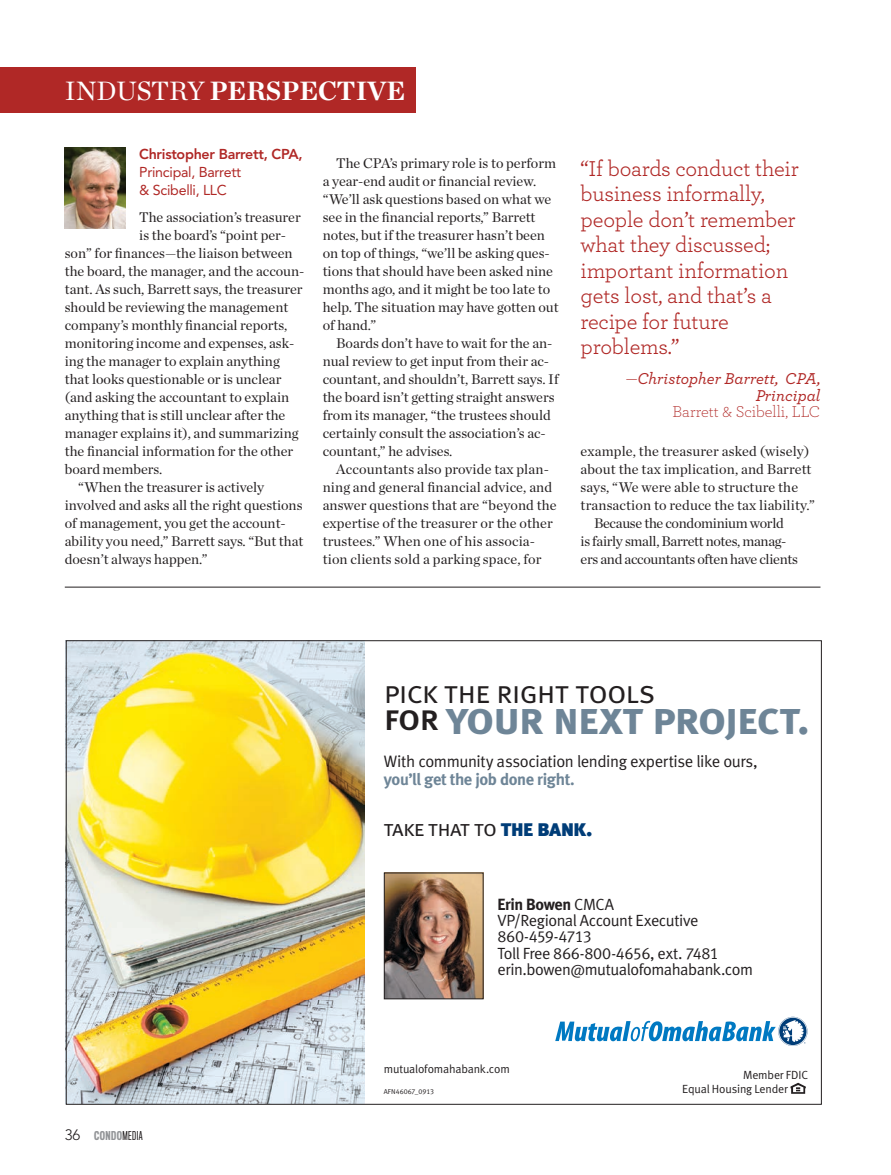
<style>
.page{position:relative;width:891px;height:1175px;background:#fff}
.page>*{position:absolute;margin:0;border:0;box-sizing:border-box;transform-origin:0 0}
.t1{font:45.6px "Meta Bold LF Caps";letter-spacing:-.035em;color:#6e8597}
.t2{font:31.5px "Meta Normal LF Caps";letter-spacing:-.03em;color:#231f20}
.t3{font:700 27px "Chronicle Deck";color:#fff}
.t4{font:22.5px/25.5px "Archer";letter-spacing:-.01em;color:#b02826}
.t5{font:22.35px "Meta Normal LF Caps";letter-spacing:-.035em;color:#231f20}
.t6{font:16.5px "Meta Normal LF";letter-spacing:-.025em;color:#231f20}
.t7{font:italic 500 16.5px/16.5px "Archer";color:#b02826;text-align:right}
.t8{font:16.5px "Meta Bold LF";letter-spacing:-.025em;color:#6e8597}
.t9{font:300 16.5px "Archer";color:#b02826}
.t10{font:16.2px/16.2px "Meta Normal LF";letter-spacing:-.03em;color:#231f20}
.t11{font:700 16.2px "Meta";letter-spacing:-.025em;color:#231f20}
.t12{font:14.25px/18px "Chronicle Deck";color:#231f20}
.t13{font:14.25px "Chronicle Deck";letter-spacing:-.02em;color:#231f20}
.t14{font:14.25px/18px "Avenir";letter-spacing:-.02em;color:#b02826}
.t15{font:800 14.25px "Avenir";letter-spacing:-.02em;color:#b02826}
.t16{font:11.85px/14.2px "Meta Normal LF";letter-spacing:-.015em;color:#231f20}
.t17{font:500 11.25px "Titling Gothic FB Comp";letter-spacing:.04em;color:#939598}
.t18{font:7.05px "Meta Normal LF";color:#231f20}
.s1{font-weight:400}
.s2{font-weight:300;font-style:normal}
.s3{font-family:"Meta Medium LF Caps";font-size:36.15px;color:#231f20}
.s4{font-family:"Meta Black LF Caps";color:#003d78}
.s5{font-family:"Meta Normal LF";font-weight:400}
.s6{font-family:"Avenir";font-weight:300;font-size:15px;color:#231f20}
.s7{font-weight:400;color:#231f20}
</style>
<div class="page">
<hr style="left:65px;top:586px;width:755px;height:1px;background:#231f20">
<img style="left:65px;top:148px;width:61px;height:80px">
<div style="left:0;top:68px;width:416px;height:45px;background:#b02826"></div>
<img style="left:68px;top:642px;width:296px;height:460px">
<svg style="left:555px;top:1016px;width:252px;height:30px"></svg>
<svg style="left:791px;top:1082px;width:15px;height:11px"></svg>
<img style="left:386px;top:874px;width:96px;height:123px">
<div style="left:384px;top:872px;width:100px;height:127px;border:1px solid #231f20"></div>
<h3 class="t3" style="left:65px;top:69px;width:342px"><span class="s1">INDUSTRY</span> PERSPECTIVE</h3>
<p class="t15" style="left:139px;top:146px;width:165px">Christopher Barrett, CPA,</p>
<p class="t14" style="left:139px;top:163px;width:103px">Principal, Barrett &amp; Scibelli, LLC</p>
<p class="t12" style="left:139px;top:208px;width:163px">The association’s treasurer</p>
<p class="t12" style="left:139px;top:226px;width:148px">is the board’s “point per-</p>
<p class="t12" style="left:65px;top:244px;width:229px">son” for finances—the liaison between</p>
<p class="t12" style="left:65px;top:262px;width:241px">the board, the manager, and the accoun-</p>
<p class="t12" style="left:65px;top:280px;width:239px">tant. As such, Barrett says, the treasurer</p>
<p class="t12" style="left:65px;top:298px;width:225px">should be reviewing the management</p>
<p class="t12" style="left:65px;top:316px;width:224px">company’s monthly financial reports,</p>
<p class="t12" style="left:65px;top:333px;width:231px">monitoring income and expenses, ask-</p>
<p class="t12" style="left:65px;top:351px;width:216px">ing the manager to explain anything</p>
<p class="t12" style="left:65px;top:369px;width:218px">that looks questionable or is unclear</p>
<p class="t12" style="left:65px;top:387px;width:226px">(and asking the accountant to explain</p>
<p class="t12" style="left:65px;top:405px;width:222px">anything that is still unclear after the</p>
<p class="t12" style="left:65px;top:423px;width:235px">manager explains it), and summarizing</p>
<p class="t12" style="left:65px;top:441px;width:230px">the financial information for the other</p>
<p class="t12" style="left:65px;top:459px;width:99px">board members.</p>
<p class="t12" style="left:78px;top:477px;width:187px">“When the treasurer is actively</p>
<p class="t12" style="left:65px;top:495px;width:239px">involved and asks all the right questions</p>
<p class="t12" style="left:65px;top:513px;width:223px">of management, you get the account-</p>
<p class="t12" style="left:65px;top:531px;width:240px">ability you need,” Barrett says. “But that</p>
<p class="t12" style="left:65px;top:549px;width:144px">doesn’t always happen.”</p>
<p class="t12" style="left:323px;top:153px;width:238px;text-indent:13px">The CPA’s primary role is to perform a year-end audit or financial review. “We’ll ask questions based on what we see in the financial reports,” Barrett notes, but if the treasurer hasn’t been on top of things, “we’ll be asking ques&shy;tions that should have been asked nine months ago, and it might be too late to help. The situation may have gotten out of hand.”</p>
<p class="t12" style="left:323px;top:333px;width:238px;text-indent:13px">Boards don’t have to wait for the an&shy;nual review to get input from their ac&shy;countant, and shouldn’t, Barrett says. If the board isn’t getting straight answers from its manager, “the trustees should certainly consult the association’s ac&shy;countant,” he advises.</p>
<p class="t12" style="left:323px;top:459px;width:236px;text-indent:13px">Accountants also provide tax plan&shy;ning and general financial advice, and answer questions that are “beyond the expertise of the treasurer or the other trustees.” When one of his associa&shy;tion clients sold a parking space, for</p>
<h3 class="t4" style="left:581px;top:155px;width:220px">“If boards conduct their business informally, people don’t remember what they discussed; important information gets lost, and that’s a recipe for future problems.”</h3>
<p class="t7" style="left:626px;top:370px;width:196px"><span class="s2">—</span>Christopher Barrett, CPA,<br>Principal</p>
<p class="t9" style="left:672px;top:401px;width:150px">Barrett &amp; Scibelli, LLC</p>
<p class="t12" style="left:581px;top:441px;width:231px">example, the treasurer asked (wisely)</p>
<p class="t12" style="left:581px;top:459px;width:233px">about the tax implication, and Barrett</p>
<p class="t12" style="left:581px;top:477px;width:219px">says, “We were able to structure the</p>
<p class="t12" style="left:581px;top:495px;width:236px">transaction to reduce the tax liability.”</p>
<p class="t13" style="left:594px;top:512px;width:191px">Because the condominium world</p>
<p class="t13" style="left:581px;top:530px;width:207px">is fairly small, Barrett notes, manag-</p>
<p class="t13" style="left:581px;top:548px;width:219px">ers and accountants often have clients</p>
<h2 class="t2" style="left:384px;top:674px;width:273px">pick the right tools</h2>
<h1 class="t1" style="left:384px;top:691px;width:427px"><span class="s3">for</span> your next project.</h1>
<p class="t6" style="left:384px;top:752px;width:375px">With community association lending expertise like ours,</p>
<p class="t8" style="left:384px;top:769px;width:192px">you’ll get the job done right.</p>
<h3 class="t5" style="left:384px;top:815px;width:210px">take that to <span class="s4">the bank.</span></h3>
<p class="t11" style="left:498px;top:894px;width:118px">Erin Bowen <span class="s5">CMCA</span></p>
<p class="t10" style="left:498px;top:912px;width:257px">VP/Regional Account Executive<br>860-459-4713<br>Toll Free 866-800-4656, ext. 7481 erin.bowen@mutualofomahabank.com</p>
<p class="t17" style="left:65px;top:1128px;width:79px"><span class="s6">36</span> CONDO<span class="s7">MEDIA</span></p>
<p class="t16" style="left:384px;top:1061px;width:127px">mutualofomahabank.com</p>
<p class="t18" style="left:384px;top:1087px;width:52px">AFN46067_0913</p>
<p class="t16" style="left:682px;top:1067px;width:127px;text-indent:61px">Member FDIC<br>Equal Housing Lender</p>
</div>
